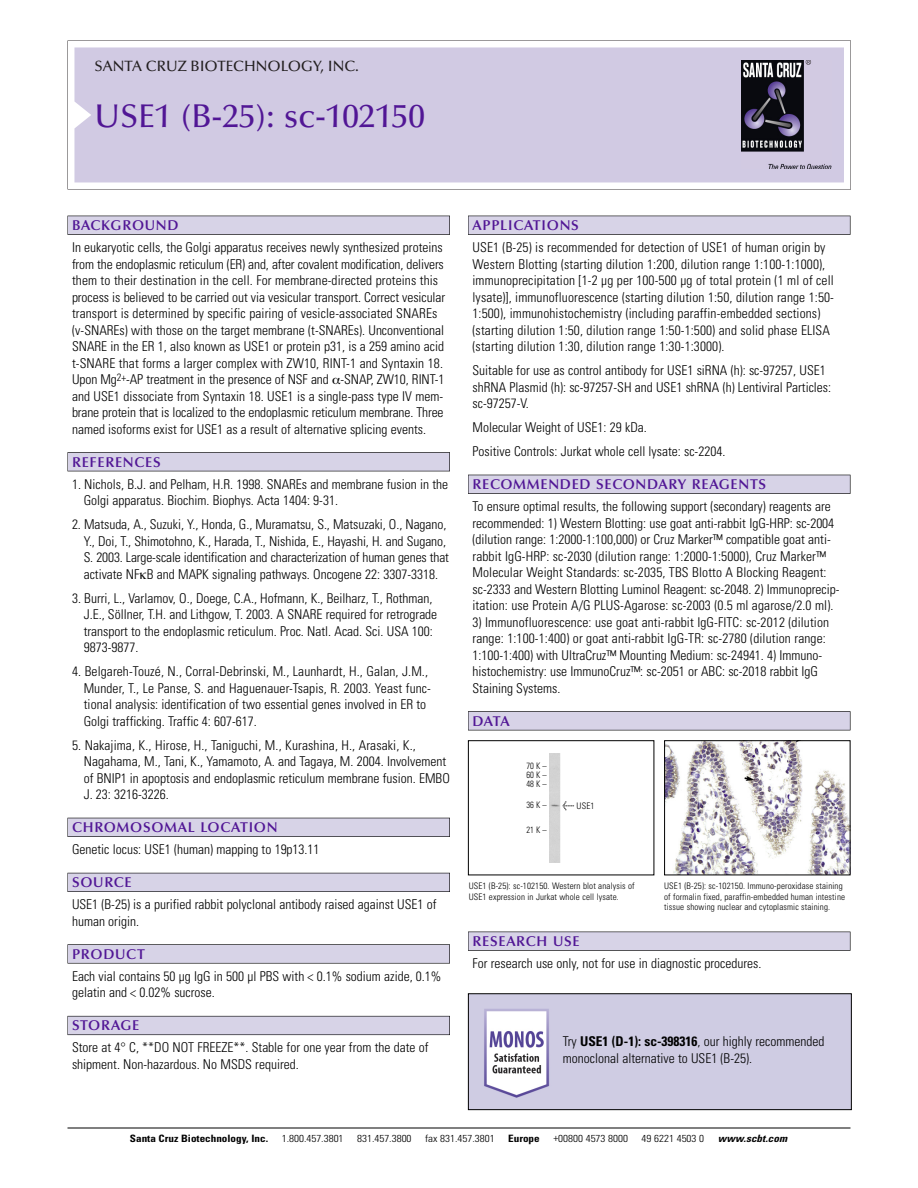
<style>
.page{position:relative;width:918px;height:1188px;background:#fff}
.page>*{position:absolute;margin:0;border:0;box-sizing:border-box;transform-origin:0 0}
.t1{font:500 33px "Optima";color:#511695}
.t2{font:500 15px "Optima";color:#231f20}
.t3{font:600 14.25px "Optima";letter-spacing:.05em;color:#511695}
.t4{font:300 condensed 13.5px/16.5px "Univers";color:#000}
.t5{font:300 condensed 10.2px "Univers";color:#000;scale:1.1 1}
.t6{font:700 condensed 10.2px "Univers";color:#000;scale:1.1 1}
.t7{font:italic 700 condensed 10.2px "Univers";letter-spacing:.005em;color:#000;scale:1.1 1}
.t8{font:300 condensed 9px/10.5px "Univers";letter-spacing:.015em;color:#000}
.t9{font:300 condensed 9px/9px "Univers";letter-spacing:.015em;color:#000;text-align:justify;scale:.95 1}
.s1{font-family:"Meta Plus";font-weight:400;font-stretch:normal;font-size:10.5px}
.s2{font-weight:700}
</style>
<div class="page">
<svg style="left:68px;top:40px;width:783px;height:149px"></svg>
<div style="left:74px;top:47px;width:770px;height:135px;background:#d1cae3"></div>
<img style="left:741px;top:60px;width:90px;height:108px">
<div style="left:68px;top:216px;width:382px;height:19px;background:#525155"></div>
<div style="left:68px;top:216px;width:381px;height:18px;background:#d7d3e7"></div>
<div style="left:68px;top:452px;width:382px;height:19px;background:#525155"></div>
<div style="left:68px;top:453px;width:381px;height:18px;background:#d7d3e7"></div>
<div style="left:68px;top:818px;width:382px;height:19px;background:#525158"></div>
<div style="left:68px;top:818px;width:381px;height:18px;background:#d7d3e7"></div>
<div style="left:68px;top:873px;width:382px;height:19px;background:#54535a"></div>
<div style="left:68px;top:873px;width:381px;height:18px;background:#d7d3e7"></div>
<svg style="left:68px;top:944px;width:382px;height:20px"></svg>
<div style="left:68px;top:945px;width:381px;height:18px;background:#d7d3e7"></div>
<div style="left:68px;top:1016px;width:382px;height:19px;background:#66646e"></div>
<div style="left:68px;top:1016px;width:381px;height:18px;background:#d7d3e7"></div>
<div style="left:468px;top:216px;width:382px;height:19px;background:#525155"></div>
<div style="left:468px;top:216px;width:382px;height:18px;background:#d7d3e7"></div>
<div style="left:468px;top:475px;width:382px;height:19px;background:#515055"></div>
<div style="left:468px;top:475px;width:382px;height:18px;background:#d7d3e7"></div>
<div style="left:468px;top:711px;width:382px;height:19px;background:#545357"></div>
<div style="left:468px;top:712px;width:382px;height:18px;background:#d7d3e7"></div>
<div style="left:468px;top:932px;width:382px;height:19px;background:#545356"></div>
<div style="left:468px;top:932px;width:382px;height:18px;background:#d7d3e7"></div>
<hr style="left:68px;top:1128px;width:782px;height:1px;background:#000">
<img style="left:666px;top:742px;width:182px;height:131px">
<div style="left:664px;top:740px;width:186px;height:135px;border:1px solid #000"></div>
<div style="left:468px;top:740px;width:186px;height:135px;border:1px solid #000"></div>
<img style="left:549px;top:754px;width:11px;height:109px">
<img style="left:470px;top:995px;width:380px;height:113px">
<div style="left:468px;top:993px;width:384px;height:117px;border:1px solid #000"></div>
<p class="t2" style="left:94px;top:61px;width:266px">SANTA CRUZ BIOTECHNOLOGY, INC.</p>
<h1 class="t1" style="left:94px;top:103px;width:332px">USE1 (B-25): sc-102150</h1>
<p class="t3" style="left:72px;top:219px;width:108px">BACKGROUND</p>
<p class="t4" style="left:72px;top:240px;width:375px">In eukaryotic cells, the Golgi apparatus receives newly synthesized proteins from the endoplasmic reticulum (ER) and, after covalent modification, delivers them to their destination in the cell. For membrane-directed proteins this process is believed to be carried out via vesicular transport. Correct vesicular transport is determined by specific pairing of vesicle-associated SNAREs (v-SNAREs) with those on the target membrane (t-SNAREs). Unconventional SNARE in the ER 1, also known as USE1 or protein p31, is a 259 amino acid t-SNARE that forms a larger complex with ZW10, RINT-1 and Syntaxin 18.<br>Upon Mg<sup>2+</sup>-AP treatment in the presence of NSF and -SNAP, ZW10, RINT-1 and USE1 dissociate from Syntaxin 18. USE1 is a single-pass type IV mem&shy;brane protein that is localized to the endoplasmic reticulum membrane. Three named isoforms exist for USE1 as a result of alternative splicing events.</p>
<p class="t3" style="left:72px;top:456px;width:90px">REFERENCES</p>
<p class="t4" style="left:84px;top:477px;width:366px;text-indent:-12px">1. Nichols, B.J. and Pelham, H.R. 1998. SNAREs and membrane fusion in the<br>Golgi apparatus. Biochim. Biophys. Acta 1404: 9-31.</p>
<p class="t4" style="left:84px;top:517px;width:367px;text-indent:-12px">2. Matsuda, A., Suzuki, Y., Honda, G., Muramatsu, S., Matsuzaki, O., Nagano, Y., Doi, T., Shimotohno, K., Harada, T., Nishida, E., Hayashi, H. and Sugano, S. 2003. Large-scale identification and characterization of human genes that activate NF B and MAPK signaling pathways. Oncogene 22: 3307-3318.</p>
<p class="t4" style="left:84px;top:591px;width:355px;text-indent:-12px">3. Burri, L., Varlamov, O., Doege, C.A., Hofmann, K., Beilharz, T., Rothman, J.E., Söllner, T.H. and Lithgow, T. 2003. A SNARE required for retrograde transport to the endoplasmic reticulum. Proc. Natl. Acad. Sci. USA 100:<br>9873-9877.</p>
<p class="t4" style="left:84px;top:664px;width:349px;text-indent:-12px">4. Belgareh-Touzé, N., Corral-Debrinski, M., Launhardt, H., Galan, J.M., Munder, T., Le Panse, S. and Haguenauer-Tsapis, R. 2003. Yeast func&shy;tional analysis: identification of two essential genes involved in ER to Golgi trafficking. Traffic 4: 607-617.</p>
<p class="t4" style="left:84px;top:738px;width:368px;text-indent:-12px">5. Nakajima, K., Hirose, H., Taniguchi, M., Kurashina, H., Arasaki, K., Nagahama, M., Tani, K., Yamamoto, A. and Tagaya, M. 2004. Involvement of BNIP1 in apoptosis and endoplasmic reticulum membrane fusion. EMBO J. 23: 3216-3226.</p>
<p class="t3" style="left:72px;top:822px;width:207px">CHROMOSOMAL LOCATION</p>
<p class="t4" style="left:72px;top:842px;width:249px">Genetic locus: USE1 (human) mapping to 19p13.11</p>
<p class="t3" style="left:72px;top:877px;width:61px">SOURCE</p>
<p class="t4" style="left:72px;top:897px;width:366px">USE1 (B-25) is a purified rabbit polyclonal antibody raised against USE1 of human origin.</p>
<p class="t3" style="left:72px;top:948px;width:74px">PRODUCT</p>
<p class="t4" style="left:72px;top:969px;width:371px">Each vial contains 50 µg IgG in 500 µl PBS with &lt; 0.1% sodium azide, 0.1% gelatin and &lt; 0.02% sucrose.</p>
<p class="t3" style="left:72px;top:1020px;width:69px">STORAGE</p>
<p class="t4" style="left:72px;top:1040px;width:358px">Store at 4° C, **DO NOT FREEZE**. Stable for one year from the date of shipment. Non-hazardous. No MSDS required.</p>
<p class="t3" style="left:473px;top:219px;width:108px">APPLICATIONS</p>
<p class="t4" style="left:473px;top:240px;width:363px">USE1 (B-25) is recommended for detection of USE1 of human origin by Western Blotting (starting dilution 1:200, dilution range 1:100-1:1000), immunoprecipitation [1-2 µg per 100-500 µg of total protein (1 ml of cell lysate)], immunofluorescence (starting dilution 1:50, dilution range 1:50- 1:500), immunohistochemistry (including paraffin-embedded sections) (starting dilution 1:50, dilution range 1:50-1:500) and solid phase ELISA (starting dilution 1:30, dilution range 1:30-1:3000).</p>
<p class="t4" style="left:473px;top:363px;width:360px">Suitable for use as control antibody for USE1 siRNA (h): sc-97257, USE1 shRNA Plasmid (h): sc-97257-SH and USE1 shRNA (h) Lentiviral Particles: sc-97257-V.</p>
<p class="t4" style="left:473px;top:416px;width:254px;line-height:24px">Molecular Weight of USE1: 29 kDa.<br>Positive Controls: Jurkat whole cell lysate: sc-2204.</p>
<p class="t3" style="left:473px;top:479px;width:295px">RECOMMENDED SECONDARY REAGENTS</p>
<p class="t4" style="left:473px;top:499px;width:369px">To ensure optimal results, the following support (secondary) reagents are recommended: 1) Western Blotting: use goat anti-rabbit IgG-HRP: sc-2004 (dilution range: 1:2000-1:100,000) or Cruz Marker™ compatible goat anti&shy;rabbit IgG-HRP: sc-2030 (dilution range: 1:2000-1:5000), Cruz Marker™ Molecular Weight Standards: sc-2035, TBS Blotto A Blocking Reagent: sc-2333 and Western Blotting Luminol Reagent: sc-2048. 2) Immunoprecip&shy;itation: use Protein A/G PLUS-Agarose: sc-2003 (0.5 ml agarose/2.0 ml).</p>
<p class="t4" style="left:473px;top:615px;width:358px">3) Immunofluorescence: use goat anti-rabbit IgG-FITC: sc-2012 (dilution range: 1:100-1:400) or goat anti-rabbit IgG-TR: sc-2780 (dilution range:<br>1:100-1:400) with UltraCruz™ Mounting Medium: sc-24941. 4) Immuno&shy;histochemistry: use ImmunoCruz™: sc-2051 or ABC: sc-2018 rabbit IgG Staining Systems.</p>
<p class="t3" style="left:473px;top:715px;width:39px">DATA</p>
<p class="t9" style="left:527px;top:762px;width:23px">70K– 60K– 48K–</p>
<p class="t9" style="left:527px;top:801px;width:23px">36K–</p>
<p class="t9" style="left:527px;top:827px;width:23px">21K–</p>
<p class="t8" style="left:562px;top:802px;width:34px"><span class="s1">&lt;</span> USE1</p>
<p class="t8" style="left:469px;top:882px;width:168px">USE1 (B-25): sc-102150. Western blot analysis of<br>USE1 expression in Jurkat whole cell lysate.</p>
<p class="t8" style="left:664px;top:882px;width:182px">USE1 (B-25): sc-102150. Immuno-peroxidase staining of formalin fixed, paraffin-embedded human intestine tissue showing nuclear and cytoplasmic staining.</p>
<p class="t3" style="left:473px;top:935px;width:109px">RESEARCH USE</p>
<p class="t4" style="left:473px;top:956px;width:290px">For research use only, not for use in diagnostic procedures.</p>
<p class="t4" style="left:563px;top:1034px;width:263px">Try <span class="s2">USE1 (D-1): sc-398316</span>, our highly recommended monoclonal alternative to USE1 (B-25).</p>
<p class="t6" style="left:130px;top:1135px;width:127px">Santa Cruz Biotechnology, Inc.</p>
<p class="t5" style="left:282px;top:1135px;width:58px">1.800.457.3801</p>
<p class="t5" style="left:357px;top:1135px;width:51px">831.457.3800</p>
<p class="t5" style="left:425px;top:1135px;width:65px">fax 831.457.3801</p>
<p class="t6" style="left:508px;top:1135px;width:30px">Europe</p>
<p class="t5" style="left:553px;top:1135px;width:69px">+00800 4573 8000</p>
<p class="t5" style="left:642px;top:1135px;width:58px">49 6221 4503 0</p>
<p class="t7" style="left:718px;top:1135px;width:64px">www.scbt.com</p>
</div>
